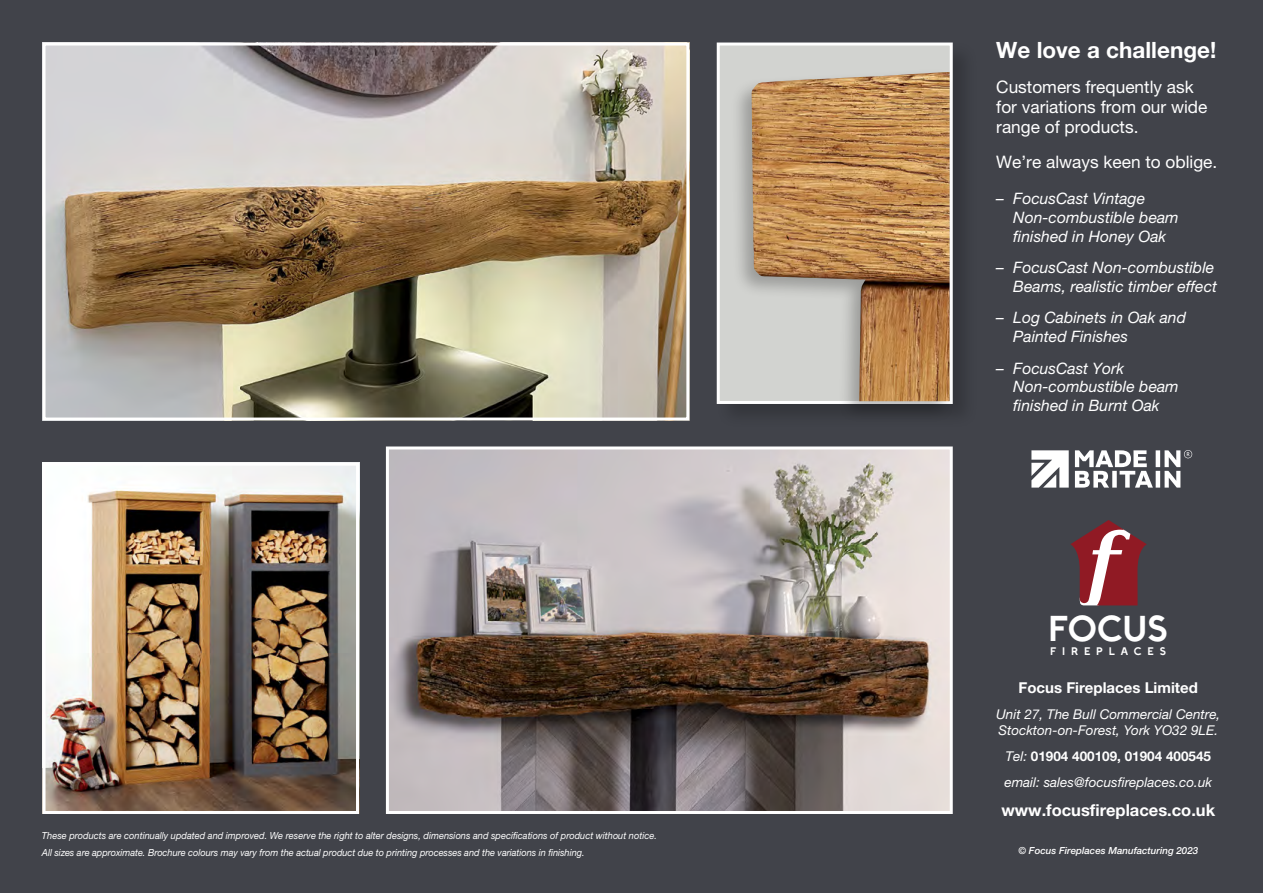
<style>
.page{position:relative;width:1263px;height:893px;background:#41434a}
.page>*{position:absolute;margin:0;border:0;box-sizing:border-box;transform-origin:0 0}
.t1{font:700 36px "Full Sans SC 90";color:#fff}
.t2{font:700 22.5px "Helvetica Neue";color:#fff}
.t3{font:17.25px/20.2px "Helvetica Neue";color:#fff}
.t4{font:700 16.5px "Helvetica Neue";color:#fff}
.t5{font:italic 15.75px/18.8px "Helvetica Neue";color:#fff}
.t6{font:700 15px "Helvetica Neue";color:#fff}
.t7{font:italic 13.5px/16.2px "Helvetica Neue";color:#fff}
.t8{font:700 10.95px "Full Sans SC 90";letter-spacing:.54em;color:#fff}
.t9{font:italic 9.75px/17.4px "Helvetica Neue";color:#fff;scale:.95 1}
.t10{font:italic 500 9.75px "Helvetica Neue";color:#fff}
.s1{font-weight:700;font-style:normal}
</style>
<div class="page">
<div style="left:715px;top:41px;width:263px;height:388px;background:#000;opacity:.2"></div>
<div style="left:717px;top:43px;width:236px;height:361px;background:#d2d3d0;border:3px solid #fff"></div>
<svg style="left:1031px;top:450px;width:38px;height:38px"></svg>
<svg style="left:1075px;top:450px;width:117px;height:38px"></svg>
<img style="left:47px;top:467px;width:308px;height:343px">
<div style="left:43px;top:463px;width:316px;height:351px;border:3px solid #fff"></div>
<div style="left:730px;top:68px;width:224px;height:355px;background:#000;opacity:.26"></div>
<img style="left:751px;top:72px;width:198px;height:329px">
<img style="left:390px;top:450px;width:559px;height:360px">
<div style="left:386px;top:446px;width:567px;height:368px;border:3px solid #fff"></div>
<img style="left:47px;top:47px;width:638px;height:370px">
<div style="left:43px;top:43px;width:646px;height:378px;border:3px solid #fff"></div>
<svg style="left:1070px;top:520px;width:77px;height:86px"></svg>
<p class="t9" style="left:42px;top:826px;width:649px">These products are continually updated and improved. We reserve the right to alter designs, dimensions and specifications of product without notice.<br>All sizes are approximate. Brochure colours may vary from the actual product due to printing processes and the variations in finishing.</p>
<h2 class="t2" style="left:996px;top:36px;width:221px">We love a challenge!</h2>
<h3 class="t3" style="left:996px;top:76px;width:213px">Customers frequently ask for variations from our wide range of products.</h3>
<h3 class="t3" style="left:996px;top:152px;width:223px">We’re always keen to oblige.</h3>
<h3 class="t5" style="left:1013px;top:189px;width:167px;text-indent:-17px">– FocusCast Vintage<br>Non-combustible beam finished in Honey Oak</h3>
<h3 class="t5" style="left:996px;top:258px;width:222px;text-align:right">– FocusCast Non-combustible<br>Beams, realistic timber effect</h3>
<h3 class="t5" style="left:1013px;top:308px;width:174px;text-indent:-17px">– Log Cabinets in Oak and<br>Painted Finishes</h3>
<h3 class="t5" style="left:1013px;top:358px;width:167px;text-indent:-17px">– FocusCast York<br>Non-combustible beam finished in Burnt Oak</h3>
<h1 class="t1" style="left:1048px;top:606px;width:121px">FOCUS</h1>
<p class="t8" style="left:1050px;top:644px;width:117px">FIREPLACES</p>
<h3 class="t6" style="left:1018px;top:679px;width:181px">Focus Fireplaces Limited</h3>
<h3 class="t7" style="left:996px;top:706px;width:226px">Unit 27, The Bull Commercial Centre,<br>Stockton-on-Forest, York YO32 9LE.</h3>
<h3 class="t7" style="left:1004px;top:743px;width:209px;line-height:25.7px">Tel: <span class="s1">01904 400109, 01904 400545 </span>email: sales@focusfireplaces.co.uk</h3>
<h3 class="t4" style="left:1001px;top:800px;width:215px">www.focusfireplaces.co.uk</h3>
<p class="t10" style="left:1018px;top:844px;width:181px">© Focus Fireplaces Manufacturing 2023</p>
</div>
